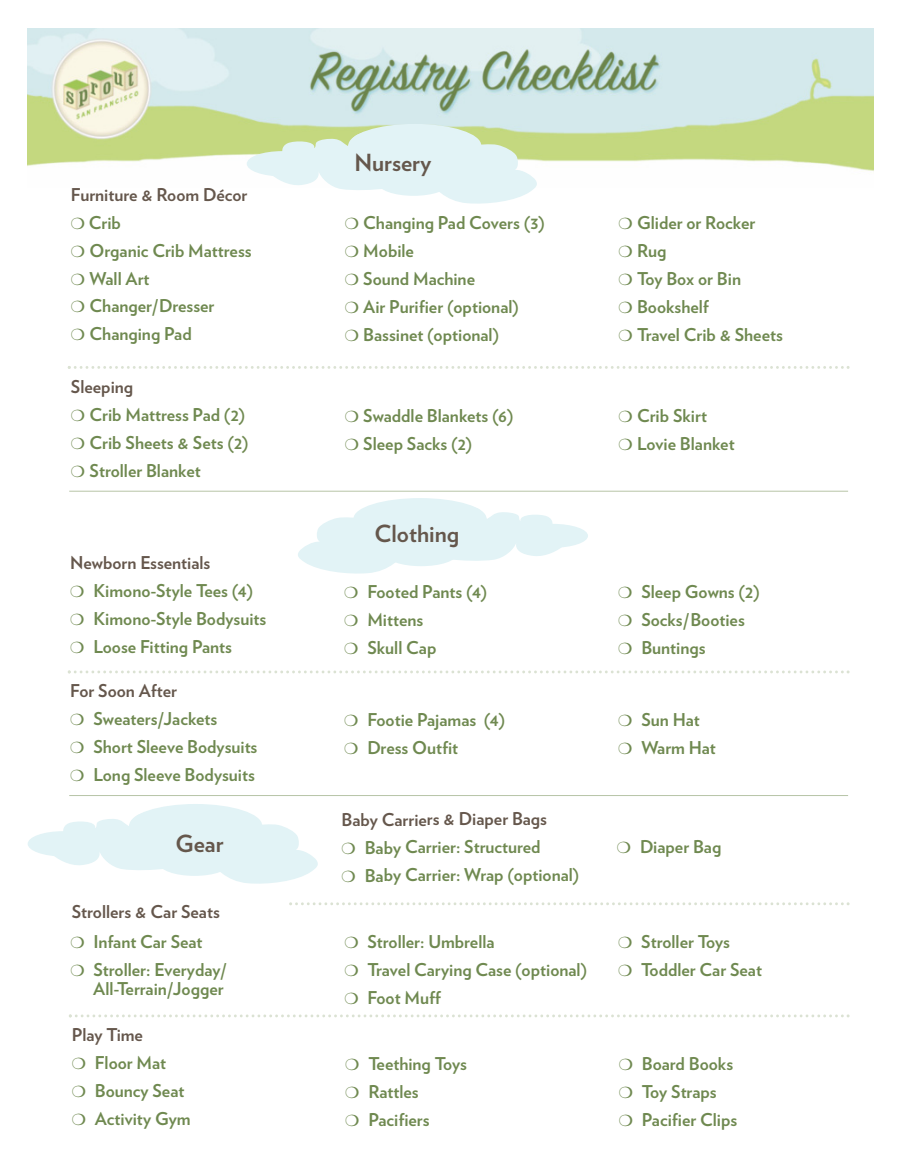
<style>
.page{position:relative;width:902px;height:1166px;background:#fff}
.page>*{position:absolute;margin:0;border:0;box-sizing:border-box;transform-origin:0 0}
.t1{font:700 23.45px "Verlag";color:#65574c}
.t2{font:700 17.68px/28px "Verlag";color:#6f8950}
.t3{font:700 17.68px "Verlag";color:#65574c}
.s1{color:#65574c}
</style>
<div class="page">
<img style="left:28px;top:28px;width:845px;height:147px">
<svg style="left:264px;top:127px;width:275px;height:77px"></svg>
<div style="left:348px;top:124px;width:133px;height:43px;background:#e2f3f6;border-radius:50%"></div>
<div style="left:247px;top:151px;width:70px;height:25px;background:#e2f3f6;border-radius:50%"></div>
<div style="left:378px;top:170px;width:71px;height:26px;background:#e2f3f6;border-radius:50%"></div>
<svg style="left:298px;top:502px;width:271px;height:72px"></svg>
<div style="left:353px;top:498px;width:133px;height:41px;background:#e2f3f6;border-radius:50%"></div>
<div style="left:517px;top:523px;width:71px;height:24px;background:#e2f3f6;border-radius:50%"></div>
<div style="left:386px;top:542px;width:70px;height:24px;background:#e2f3f6;border-radius:50%"></div>
<svg style="left:68px;top:366px;width:781px;height:3px"></svg>
<hr style="left:69px;top:490px;width:779px;height:1px;background:#b7c4a7">
<svg style="left:68px;top:670px;width:781px;height:3px"></svg>
<svg style="left:289px;top:902px;width:560px;height:3px"></svg>
<hr style="left:69px;top:795px;width:779px;height:1px;background:#b7c4a7">
<svg style="left:45px;top:819px;width:273px;height:65px"></svg>
<div style="left:129px;top:803px;width:133px;height:44px;background:#e2f3f6;border-radius:50%"></div>
<div style="left:28px;top:830px;width:70px;height:26px;background:#e2f3f6;border-radius:50%"></div>
<div style="left:159px;top:850px;width:71px;height:25px;background:#e2f3f6;border-radius:50%"></div>
<svg style="left:69px;top:1014px;width:780px;height:3px"></svg>
<p class="t2" style="left:71px;top:182px;width:182px"><span class="s1">Furniture &amp; Room Décor </span>❍ Crib<br>❍ Organic Crib Mattress ❍ Wall Art<br>❍ Changer/Dresser<br>❍ Changing Pad</p>
<p class="t2" style="left:71px;top:375px;width:179px"><span class="s1">Sleeping<br></span>❍ Crib Mattress Pad (2) ❍ Crib Sheets &amp; Sets (2) ❍ Stroller Blanket</p>
<p class="t2" style="left:70px;top:550px;width:198px"><span class="s1">Newborn Essentials<br></span>❍ Kimono-Style Tees (4) ❍ Kimono-Style Bodysuits ❍ Loose Fitting Pants</p>
<p class="t2" style="left:70px;top:678px;width:189px"><span class="s1">For Soon After<br></span>❍ Sweaters/Jackets<br>❍ Short Sleeve Bodysuits ❍ Long Sleeve Bodysuits</p>
<h1 class="t1" style="left:175px;top:834px;width:50px">Gear</h1>
<p class="t3" style="left:72px;top:904px;width:149px">Strollers &amp; Car Seats</p>
<p class="t2" style="left:70px;top:928px;width:157px">❍ Infant Car Seat<br>❍ Stroller: Everyday/</p>
<p class="t2" style="left:93px;top:975px;width:132px">All-Terrain/Jogger</p>
<p class="t2" style="left:72px;top:1022px;width:120px"><span class="s1">Play Time<br></span>❍ Floor Mat<br>❍ Bouncy Seat ❍ Activity Gym</p>
<h1 class="t1" style="left:354px;top:153px;width:78px">Nursery</h1>
<p class="t2" style="left:345px;top:211px;width:202px">❍ Changing Pad Covers (3) ❍ Mobile<br>❍ Sound Machine<br>❍ Air Purifier (optional)<br>❍ Bassinet (optional)</p>
<p class="t2" style="left:618px;top:211px;width:166px">❍ Glider or Rocker<br>❍ Rug<br>❍ Toy Box or Bin<br>❍ Bookshelf<br>❍ Travel Crib &amp; Sheets</p>
<p class="t2" style="left:345px;top:403px;width:170px">❍ Swaddle Blankets (6) ❍ Sleep Sacks (2)</p>
<p class="t2" style="left:618px;top:403px;width:118px">❍ Crib Skirt<br>❍ Lovie Blanket</p>
<h1 class="t1" style="left:374px;top:524px;width:86px">Clothing</h1>
<p class="t2" style="left:344px;top:579px;width:145px">❍ Footed Pants (4) ❍ Mittens<br>❍ Skull Cap</p>
<p class="t2" style="left:618px;top:579px;width:143px">❍ Sleep Gowns (2) ❍ Socks/Booties ❍ Buntings</p>
<p class="t2" style="left:344px;top:707px;width:162px">❍ Footie Pajamas (4) ❍ Dress Outfit</p>
<p class="t2" style="left:618px;top:707px;width:99px">❍ Sun Hat ❍ Warm Hat</p>
<p class="t2" style="left:341px;top:806px;width:239px"><span class="s1">Baby Carriers &amp; Diaper Bags<br></span>❍ Baby Carrier: Structured<br>❍ Baby Carrier: Wrap (optional)</p>
<p class="t2" style="left:617px;top:834px;width:106px">❍ Diaper Bag</p>
<p class="t2" style="left:344px;top:928px;width:244px">❍ Stroller: Umbrella<br>❍ Travel Carying Case (optional) ❍ Foot Muff</p>
<p class="t2" style="left:618px;top:928px;width:145px">❍ Stroller Toys<br>❍ Toddler Car Seat</p>
<p class="t2" style="left:345px;top:1051px;width:123px">❍ Teething Toys ❍ Rattles<br>❍ Pacifiers</p>
<p class="t2" style="left:619px;top:1051px;width:120px">❍ Board Books ❍ Toy Straps<br>❍ Pacifier Clips</p>
</div>
